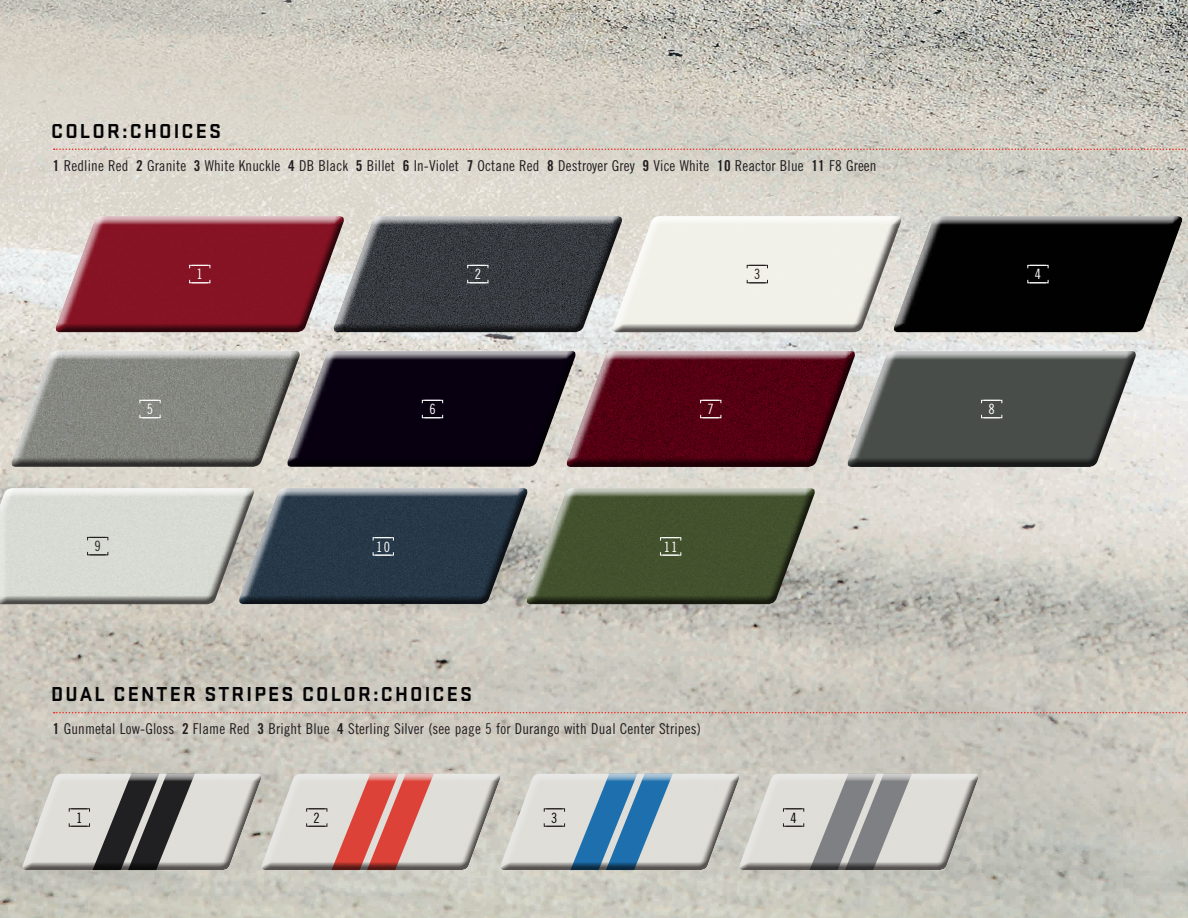
<style>
.page{position:relative;width:1188px;height:918px;background:#fff}
.page>*{position:absolute;margin:0;border:0;box-sizing:border-box;transform-origin:0 0}
.t1{font:700 21px "Stratum 1";letter-spacing:.1em;color:#040305}
.t2{font:15px "Trade Gothic Cond Eighteen";letter-spacing:.01em;color:#231f20}
.t3{font:14.25px "Trade Gothic Cond Eighteen";color:#fff}
.t4{font:14.25px "Trade Gothic Cond Eighteen";color:#040305}
.t5{font:14.25px "Trade Gothic Cond Eighteen";color:#231f20}
.s1{font-family:"Trade Gothic Bold Cond Twenty"}
</style>
<div class="page">
<img style="left:0;top:0;width:1188px;height:918px">
<div style="left:55px;top:216px;width:291px;height:116px;background:#231f20;opacity:.75"></div>
<div style="left:893px;top:216px;width:291px;height:116px;background:#231f20;opacity:.75"></div>
<svg style="left:577px;top:348px;width:270px;height:3px"></svg>
<div style="left:566px;top:351px;width:291px;height:116px;background:#231f20;opacity:.75"></div>
<div style="left:526px;top:488px;width:291px;height:116px;background:#231f20;opacity:.75"></div>
<div style="left:238px;top:488px;width:291px;height:116px;background:#231f20;opacity:.75"></div>
<svg style="left:847px;top:348px;width:291px;height:3px"></svg>
<div style="left:847px;top:351px;width:291px;height:116px;background:#231f20;opacity:.75"></div>
<div style="left:0;top:488px;width:256px;height:116px;background:#231f20;opacity:.75"></div>
<svg style="left:11px;top:348px;width:275px;height:3px"></svg>
<div style="left:11px;top:351px;width:291px;height:116px;background:#231f20;opacity:.75"></div>
<svg style="left:286px;top:348px;width:291px;height:3px"></svg>
<div style="left:286px;top:351px;width:291px;height:116px;background:#231f20;opacity:.75"></div>
<div style="left:612px;top:216px;width:291px;height:116px;background:#231f20;opacity:.75"></div>
<div style="left:333px;top:216px;width:291px;height:116px;background:#231f20;opacity:.75"></div>
<svg style="left:54px;top:712px;width:1134px;height:1px"></svg>
<svg style="left:54px;top:148px;width:1134px;height:2px;background:#dba59b"></svg>
<svg style="left:263px;top:774px;width:236px;height:96px;background:#cfcec7"></svg>
<svg style="left:21px;top:774px;width:242px;height:96px;background:#ceccc5"></svg>
<svg style="left:499px;top:774px;width:239px;height:96px;background:#cfcec7"></svg>
<svg style="left:738px;top:774px;width:242px;height:96px;background:#bebdb9"></svg>
<svg style="left:189px;top:279px;width:22px;height:4px"></svg>
<svg style="left:189px;top:265px;width:22px;height:4px"></svg>
<svg style="left:467px;top:279px;width:22px;height:4px"></svg>
<svg style="left:467px;top:265px;width:22px;height:4px"></svg>
<svg style="left:1027px;top:279px;width:22px;height:4px"></svg>
<svg style="left:1027px;top:265px;width:22px;height:4px"></svg>
<svg style="left:747px;top:279px;width:21px;height:4px"></svg>
<svg style="left:747px;top:265px;width:21px;height:4px"></svg>
<svg style="left:139px;top:414px;width:22px;height:4px"></svg>
<svg style="left:139px;top:400px;width:22px;height:4px"></svg>
<svg style="left:422px;top:414px;width:21px;height:4px"></svg>
<svg style="left:422px;top:400px;width:21px;height:4px"></svg>
<svg style="left:700px;top:414px;width:22px;height:4px"></svg>
<svg style="left:700px;top:400px;width:22px;height:4px"></svg>
<svg style="left:981px;top:414px;width:21px;height:4px"></svg>
<svg style="left:981px;top:400px;width:21px;height:4px"></svg>
<svg style="left:87px;top:551px;width:22px;height:5px"></svg>
<svg style="left:87px;top:537px;width:22px;height:4px"></svg>
<svg style="left:372px;top:552px;width:22px;height:4px"></svg>
<svg style="left:372px;top:537px;width:22px;height:4px"></svg>
<svg style="left:660px;top:552px;width:21px;height:4px"></svg>
<svg style="left:660px;top:537px;width:21px;height:4px"></svg>
<svg style="left:69px;top:774px;width:126px;height:96px;background:#878684"></svg>
<svg style="left:306px;top:774px;width:128px;height:96px;background:#d6958e"></svg>
<svg style="left:544px;top:774px;width:129px;height:96px;background:#88a8be"></svg>
<svg style="left:783px;top:823px;width:21px;height:4px"></svg>
<svg style="left:783px;top:808px;width:21px;height:4px"></svg>
<p class="t1" style="left:51px;top:116px;width:171px">COLOR:CHOICES</p>
<p class="t2" style="left:53px;top:156px;width:825px"><span class="s1">1</span> Redline Red <span class="s1">2</span> Granite <span class="s1">3</span> White Knuckle <span class="s1">4</span> DB Black <span class="s1">5</span> Billet <span class="s1">6</span> In-Violet <span class="s1">7</span> Octane Red <span class="s1">8</span> Destroyer Grey <span class="s1">9</span> Vice White <span class="s1">10</span> Reactor Blue <span class="s1">11</span> F8 Green</p>
<p class="t3" style="left:197px;top:266px;width:8px">1</p>
<p class="t3" style="left:475px;top:266px;width:8px">2</p>
<p class="t5" style="left:754px;top:266px;width:8px">3</p>
<p class="t3" style="left:1035px;top:266px;width:8px">4</p>
<p class="t3" style="left:147px;top:401px;width:8px">5</p>
<p class="t3" style="left:429px;top:401px;width:8px">6</p>
<p class="t3" style="left:708px;top:401px;width:8px">7</p>
<p class="t3" style="left:989px;top:401px;width:8px">8</p>
<p class="t5" style="left:95px;top:538px;width:8px">9</p>
<p class="t3" style="left:376px;top:538px;width:15px">10</p>
<p class="t3" style="left:664px;top:538px;width:15px">11</p>
<p class="t1" style="left:51px;top:680px;width:422px">DUAL CENTER STRIPES COLOR:CHOICES</p>
<p class="t2" style="left:53px;top:720px;width:649px"><span class="s1">1</span> Gunmetal Low-Gloss <span class="s1">2</span> Flame Red <span class="s1">3</span> Bright Blue <span class="s1">4</span> Sterling Silver (see page 5 for Durango with Dual Center Stripes)</p>
<p class="t4" style="left:76px;top:809px;width:8px">1</p>
<p class="t4" style="left:314px;top:809px;width:8px">2</p>
<p class="t4" style="left:551px;top:809px;width:8px">3</p>
<p class="t4" style="left:790px;top:809px;width:8px">4</p>
</div>
